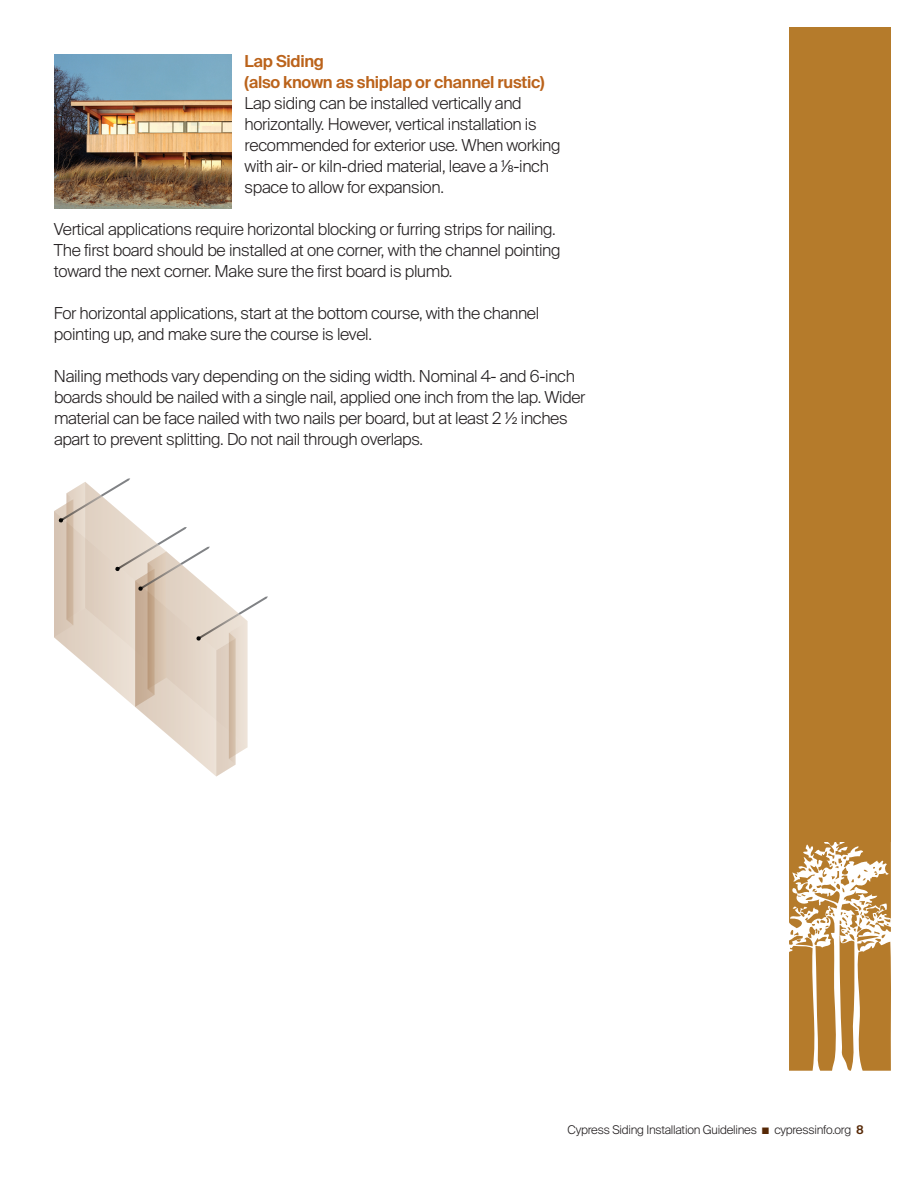
<style>
.page{position:relative;width:918px;height:1188px;background:#fff}
.page>*{position:absolute;margin:0;border:0;box-sizing:border-box;transform-origin:0 0}
.t1{font:300 16.5px/21px "Suisse Intl";letter-spacing:-.02em;color:#231f20}
.t2{font:600 16.5px/21px "Suisse Intl";letter-spacing:-.02em;color:#bb631b}
.t3{font:300 12px "Suisse Intl";letter-spacing:-.02em;color:#231f20}
.s1{color:#572907}
.s2{font-weight:600;color:#572907}
</style>
<div class="page">
<svg style="left:54px;top:478px;width:214px;height:299px"></svg>
<svg style="left:789px;top:841px;width:102px;height:230px"></svg>
<div style="left:789px;top:27px;width:102px;height:814px;background:#b57b2b"></div>
<img style="left:54px;top:54px;width:177px;height:155px">
<p class="t2" style="left:245px;top:50px;width:301px">Lap Siding<br>(also known as shiplap or channel rustic)</p>
<p class="t1" style="left:245px;top:93px;width:317px">Lap siding can be installed vertically and horizontally. However, vertical installation is recommended for exterior use. When working with air- or kiln-dried material, leave a 1/8-inch space to allow for expansion.</p>
<p class="t1" style="left:54px;top:219px;width:508px">Vertical applications require horizontal blocking or furring strips for nailing.<br>The first board should be installed at one corner, with the channel pointing toward the next corner. Make sure the first board is plumb.</p>
<p class="t1" style="left:54px;top:303px;width:487px">For horizontal applications, start at the bottom course, with the channel pointing up, and make sure the course is level.</p>
<p class="t1" style="left:54px;top:366px;width:533px">Nailing methods vary depending on the siding width. Nominal 4- and 6-inch boards should be nailed with a single nail, applied one inch from the lap. Wider material can be face nailed with two nails per board, but at least 2 ½ inches apart to prevent splitting. Do not nail through overlaps.</p>
<p class="t3" style="left:568px;top:1123px;width:298px">Cypress Siding Installation Guidelines <span class="s1">■</span> cypressinfo.org <span class="s2">8</span></p>
</div>
